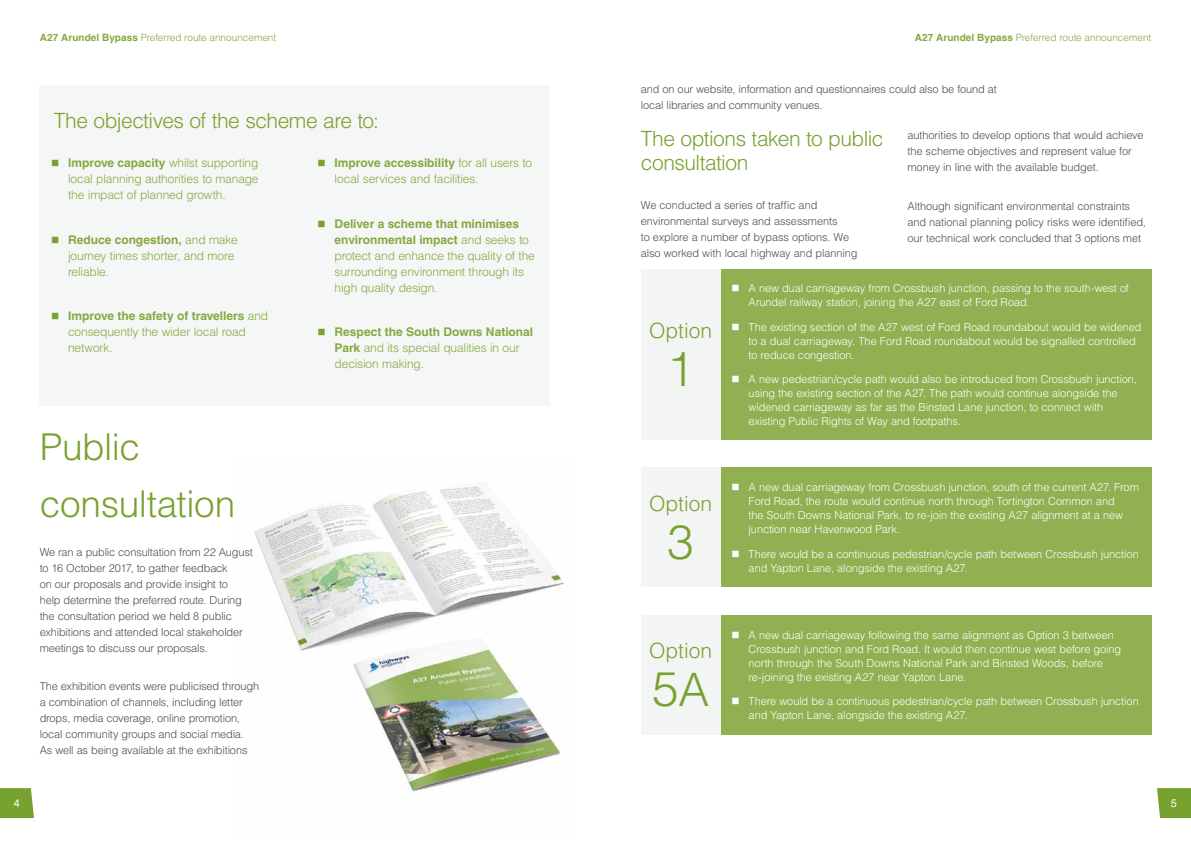
<style>
.page{position:relative;width:1191px;height:842px;background:#fff}
.page>*{position:absolute;margin:0;border:0;box-sizing:border-box;transform-origin:0 0}
.t1{font:300 48px "Helvetica LT Std";color:#78a22f}
.t2{font:300 37px "Helvetica LT Std";letter-spacing:-.01em;color:#78a22f}
.t3{font:300 21px/24px "Helvetica LT Std";letter-spacing:-.025em;color:#78a22f}
.t4{font:300 12px/16px "Helvetica LT Std";letter-spacing:-.015em;color:#84a93e}
.t5{font:300 11px/14px "Helvetica LT Std";letter-spacing:-.01em;color:#fff}
.t6{font:300 11px/16px "Helvetica LT Std";letter-spacing:-.01em;color:#4d4d4f}
.t7{font:11px "Helvetica LT Std";color:#fff}
.t8{font:300 10px "Helvetica LT Std";color:#84a93e}
.s1{font-weight:700}
.s2{font-size:46px}
</style>
<div class="page">
<img style="left:254px;top:484px;width:310px;height:308px">
<svg style="left:1157px;top:788px;width:34px;height:30px"></svg>
<svg style="left:0;top:788px;width:34px;height:30px"></svg>
<div style="left:40px;top:85px;width:510px;height:320px;background:#f5f7f7"></div>
<div style="left:720px;top:269px;width:431px;height:170px;background:#90b051"></div>
<div style="left:720px;top:468px;width:431px;height:119px;background:#90b051"></div>
<div style="left:720px;top:615px;width:431px;height:119px;background:#90b051"></div>
<div style="left:641px;top:269px;width:79px;height:170px;background:#f2f5f4"></div>
<div style="left:641px;top:468px;width:79px;height:119px;background:#f2f5f4"></div>
<div style="left:641px;top:615px;width:79px;height:119px;background:#f2f5f4"></div>
<p class="t8" style="left:40px;top:31px;width:238px"><span class="s1">A27 Arundel Bypass</span> Preferred route announcement</p>
<p class="t8" style="left:914px;top:31px;width:238px"><span class="s1">A27 Arundel Bypass</span> Preferred route announcement</p>
<p class="t6" style="left:641px;top:81px;width:357px">and on our website, information and questionnaires could also be found at local libraries and community venues.</p>
<h3 class="t3" style="left:641px;top:126px;width:244px">The options taken to public consultation</h3>
<p class="t6" style="left:641px;top:197px;width:218px">We conducted a series of traffic and environmental surveys and assessments<br>to explore a number of bypass options. We also worked with local highway and planning</p>
<h3 class="t3" style="left:54px;top:109px;width:327px">The objectives of the scheme are to:</h3>
<p class="t4" style="left:334px;top:155px;width:199px"><span class="s1">Improve accessibility</span> for all users to local services and facilities.</p>
<p class="t4" style="left:334px;top:215px;width:202px"><span class="s1">Deliver a scheme that minimises environmental impact</span> and seeks to protect and enhance the quality of the surrounding environment through its high quality design.</p>
<p class="t4" style="left:334px;top:324px;width:200px"><span class="s1">Respect the South Downs National<br>Park</span> and its special qualities in our decision making.</p>
<h3 class="t3" style="left:649px;top:318px;width:65px">Option</h3>
<p class="t6" style="left:907px;top:127px;width:238px">authorities to develop options that would achieve the scheme objectives and represent value for money in line with the available budget.</p>
<p class="t6" style="left:907px;top:197px;width:240px">Although significant environmental constraints and national planning policy risks were identified, our technical work concluded that 3 options met</p>
<p class="t4" style="left:68px;top:155px;width:192px;text-align:justify"><span class="s1">Improve capacity</span> whilst supporting local planning authorities to manage the impact of planned growth.</p>
<p class="t4" style="left:68px;top:231px;width:171px"><span class="s1">Reduce congestion,</span> and make journey times shorter, and more reliable.</p>
<p class="t4" style="left:68px;top:308px;width:202px"><span class="s1">Improve the safety of travellers</span> and consequently the wider local road network.</p>
<p class="t5" style="left:748px;top:281px;width:382px">A new dual carriageway from Crossbush junction, passing to the south-west of<br>Arundel railway station, joining the A27 east of Ford Road.</p>
<p class="t5" style="left:748px;top:320px;width:394px">The existing section of the A27 west of Ford Road roundabout would be widened to a dual carriageway. The Ford Road roundabout would be signalled controlled to reduce congestion.</p>
<p class="t5" style="left:748px;top:372px;width:390px">A new pedestrian/cycle path would also be introduced from Crossbush junction, using the existing section of the A27. The path would continue alongside the widened carriageway as far as the Binsted Lane junction, to connect with existing Public Rights of Way and footpaths.</p>
<h1 class="t1" style="left:667px;top:339px;width:28px">1</h1>
<h2 class="t2" style="left:40px;top:424px;width:102px">Public</h2>
<h2 class="t2" style="left:40px;top:481px;width:197px">consultation</h2>
<p class="t6" style="left:40px;top:544px;width:215px">We ran a public consultation from 22 August to 16 October 2017, to gather feedback<br>on our proposals and provide insight to<br>help determine the preferred route. During the consultation period we held 8 public exhibitions and attended local stakeholder meetings to discuss our proposals.</p>
<p class="t6" style="left:40px;top:678px;width:221px">The exhibition events were publicised through a combination of channels, including letter drops, media coverage, online promotion, local community groups and social media.<br>As well as being available at the exhibitions</p>
<h3 class="t3" style="left:649px;top:491px;width:65px">Option</h3>
<h1 class="t1" style="left:667px;top:512px;width:28px">3</h1>
<h3 class="t3" style="left:649px;top:639px;width:65px">Option</h3>
<h1 class="t1" style="left:652px;top:659px;width:58px">5<span class="s2">A</span></h1>
<p class="t5" style="left:748px;top:480px;width:392px">A new dual carriageway from Crossbush junction, south of the current A27. From Ford Road, the route would continue north through Tortington Common and<br>the South Downs National Park, to re-join the existing A27 alignment at a new junction near Havenwood Park.</p>
<p class="t5" style="left:748px;top:547px;width:392px">There would be a continuous pedestrian/cycle path between Crossbush junction and Yapton Lane, alongside the existing A27.</p>
<p class="t5" style="left:748px;top:628px;width:374px">A new dual carriageway following the same alignment as Option 3 between Crossbush junction and Ford Road. It would then continue west before going north through the South Downs National Park and Binsted Woods, before re-joining the existing A27 near Yapton Lane.</p>
<p class="t5" style="left:748px;top:694px;width:392px">There would be a continuous pedestrian/cycle path between Crossbush junction and Yapton Lane, alongside the existing A27.</p>
<p class="t7" style="left:14px;top:797px;width:8px">4</p>
<p class="t7" style="left:1170px;top:797px;width:8px">5</p>
</div>
